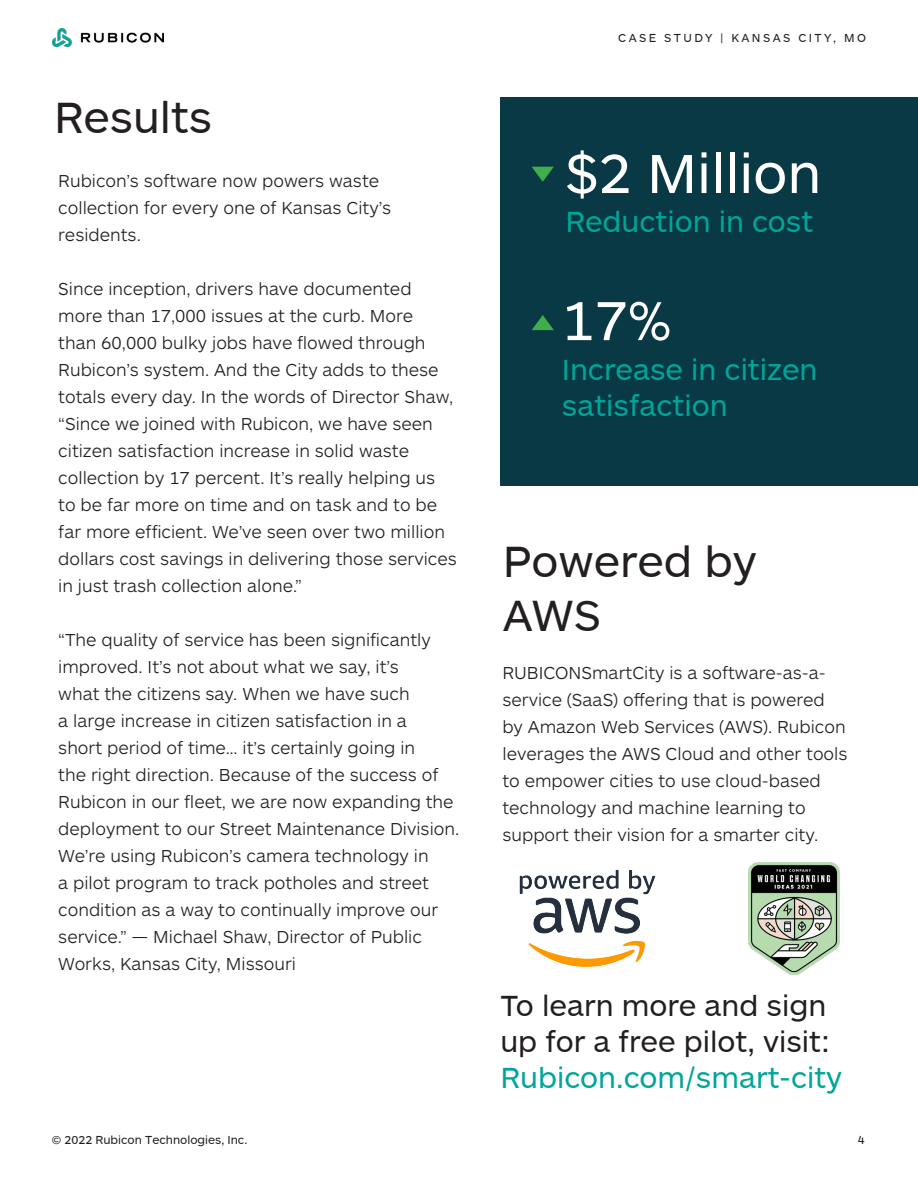
<style>
.page{position:relative;width:918px;height:1188px;background:#fff}
.page>*{position:absolute;margin:0;border:0;box-sizing:border-box;transform-origin:0 0}
.t1{font:57px "ARS Maquette";color:#fff}
.t2{font:45px/54px "ARS Maquette";color:#231f20}
.t3{font:30px/36px "ARS Maquette";color:#231f20}
.t4{font:30px/36px "ARS Maquette";color:#00a599}
.t5{font:300 18px/27px "ARS Maquette";color:#231f20}
.t6{font:12px "ARS Maquette";color:#231f20}
.t7{font:12px "ARS Maquette";letter-spacing:.2em;color:#231f20}
.s1{color:#00a699}
</style>
<div class="page">
<img style="left:53px;top:29px;width:110px;height:18px">
<div style="left:500px;top:97px;width:418px;height:389px;background:#093944"></div>
<svg style="left:532px;top:315px;width:22px;height:15px"></svg>
<svg style="left:532px;top:167px;width:22px;height:15px"></svg>
<img style="left:749px;top:862px;width:90px;height:113px">
<img style="left:519px;top:869px;width:137px;height:98px">
<p class="t2" style="left:54px;top:91px;width:160px">Results</p>
<p class="t5" style="left:58px;top:167px;width:334px">Rubicon’s software now powers waste collection for every one of Kansas City’s residents.</p>
<p class="t5" style="left:58px;top:275px;width:400px">Since inception, drivers have documented more than 17,000 issues at the curb. More<br>than 60,000 bulky jobs have flowed through Rubicon’s system. And the City adds to these totals every day. In the words of Director Shaw, “Since we joined with Rubicon, we have seen citizen satisfaction increase in solid waste collection by 17 percent. It’s really helping us to be far more on time and on task and to be far more efficient. We’ve seen over two million dollars cost savings in delivering those services in just trash collection alone.”</p>
<p class="t5" style="left:58px;top:626px;width:402px">“The quality of service has been significantly improved. It’s not about what we say, it’s<br>what the citizens say. When we have such<br>a large increase in citizen satisfaction in a<br>short period of time… it’s certainly going in<br>the right direction. Because of the success of Rubicon in our fleet, we are now expanding the deployment to our Street Maintenance Division.<br>We’re using Rubicon’s camera technology in<br>a pilot program to track potholes and street condition as a way to continually improve our service.” — Michael Shaw, Director of Public Works, Kansas City, Missouri</p>
<p class="t7" style="left:618px;top:32px;width:249px">CASE STUDY | KANSAS CITY, MO</p>
<p class="t1" style="left:565px;top:144px;width:257px">$2 Million</p>
<p class="t4" style="left:565px;top:204px;width:249px">Reduction in cost</p>
<p class="t1" style="left:562px;top:292px;width:111px">17%</p>
<p class="t4" style="left:562px;top:352px;width:257px">Increase in citizen satisfaction</p>
<p class="t2" style="left:503px;top:534px;width:255px">Powered by<br>AWS</p>
<p class="t5" style="left:502px;top:658px;width:347px">RUBICONSmartCity is a software-as-a&shy;service (SaaS) offering that is powered by Amazon Web Services (AWS). Rubicon leverages the AWS Cloud and other tools to empower cities to use cloud-based technology and machine learning to support their vision for a smarter city.</p>
<p class="t3" style="left:500px;top:988px;width:343px">To learn more and sign up for a free pilot, visit:<br><span class="s1">Rubicon.com/smart-city</span></p>
<p class="t6" style="left:52px;top:1134px;width:197px">© 2022 Rubicon Technologies, Inc.</p>
<p class="t6" style="left:858px;top:1134px;width:8px">4</p>
</div>
